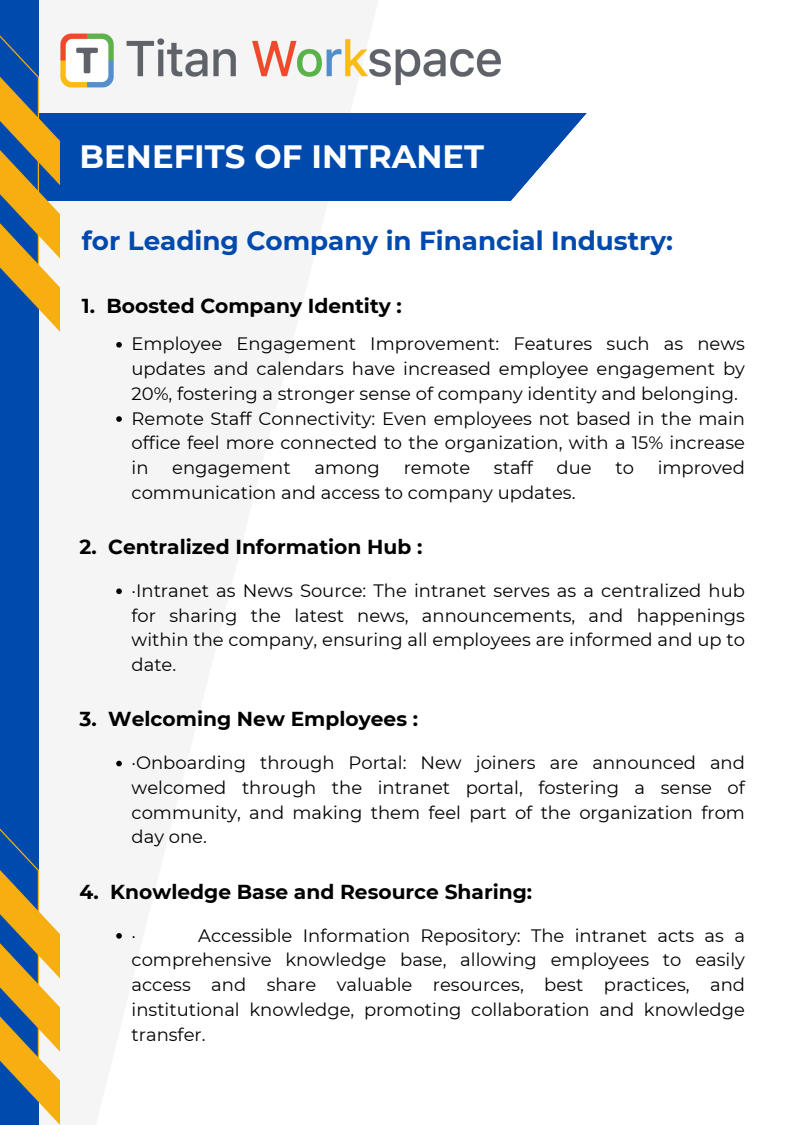
<style>
.page{position:relative;width:796px;height:1125px;background:#fff}
.page>*{position:absolute;margin:0;border:0;box-sizing:border-box;transform-origin:0 0}
.t1{font:700 32.25px "Montserrat";color:#fff}
.t2{font:700 26.17px "Montserrat";color:#004aad}
.t3{font:700 20.17px "Montserrat";color:#000}
.t4{font:17.92px/24.8px "Montserrat";color:#000;text-align:justify}
</style>
<div class="page">
<div style="left:13px;top:113px;width:630px;height:88px;background:#004aad"></div>
<svg style="left:511px;top:113px;width:132px;height:88px;fill:#fff"></svg>
<div style="left:0;top:0;width:39px;height:1125px;background:#004aad"></div>
<svg style="left:0;top:35px;width:60px;height:297px"></svg>
<svg style="left:0;top:828px;width:60px;height:297px"></svg>
<img style="left:60px;top:33px;width:441px;height:55px">
<svg style="left:116px;top:342px;width:6px;height:6px"></svg>
<svg style="left:116px;top:416px;width:6px;height:6px"></svg>
<svg style="left:116px;top:588px;width:6px;height:6px"></svg>
<svg style="left:116px;top:761px;width:6px;height:5px"></svg>
<svg style="left:116px;top:933px;width:6px;height:6px"></svg>
<p class="t1" style="left:80px;top:137px;width:406px">BENEFITS OF INTRANET</p>
<p class="t2" style="left:82px;top:225px;width:592px">for Leading Company in Financial Industry:</p>
<p class="t3" style="left:82px;top:294px;width:321px">1. Boosted Company Identity :</p>
<p class="t4" style="left:131px;top:332px;width:614px">Employee Engagement Improvement: Features such as news updates and calendars have increased employee engagement by 20%, fostering a stronger sense of company identity and belonging.</p>
<h1 class="t4" style="left:131px;top:406px;width:614px">Remote Staff Connectivity: Even employees not based in the main office feel more connected to the organization, with a 15% increase in</h1>
<h1 class="t4" style="left:172px;top:455px;width:120px">engagement</h1>
<h1 class="t4" style="left:314px;top:455px;width:67px">among</h1>
<h1 class="t4" style="left:403px;top:455px;width:68px">remote</h1>
<h1 class="t4" style="left:494px;top:455px;width:40px">staff</h1>
<h1 class="t4" style="left:556px;top:455px;width:37px">due</h1>
<h1 class="t4" style="left:615px;top:455px;width:20px">to</h1>
<h1 class="t4" style="left:657px;top:455px;width:89px">improved</h1>
<h1 class="t4" style="left:131px;top:480px;width:445px">communication and access to company updates.</h1>
<h2 class="t3" style="left:80px;top:535px;width:344px">2. Centralized Information Hub :</h2>
<p class="t4" style="left:131px;top:578px;width:614px">·Intranet as News Source: The intranet serves as a centralized hub for sharing the latest news, announcements, and happenings within the company, ensuring all employees are informed and up to date.</p>
<p class="t3" style="left:80px;top:707px;width:340px">3. Welcoming New Employees :</p>
<p class="t4" style="left:131px;top:750px;width:614px">·Onboarding through Portal: New joiners are announced and welcomed through the intranet portal, fostering a sense of community, and making them feel part of the organization from day one.</p>
<p class="t3" style="left:80px;top:879px;width:454px">4. Knowledge Base and Resource Sharing:</p>
<p class="t4" style="left:131px;top:923px;width:6px">·</p>
<p class="t4" style="left:131px;top:923px;width:614px;text-indent:67px">Accessible Information Repository: The intranet acts as a comprehensive knowledge base, allowing employees to easily access and share valuable resources, best practices, and institutional knowledge, promoting collaboration and knowledge transfer.</p>
</div>
